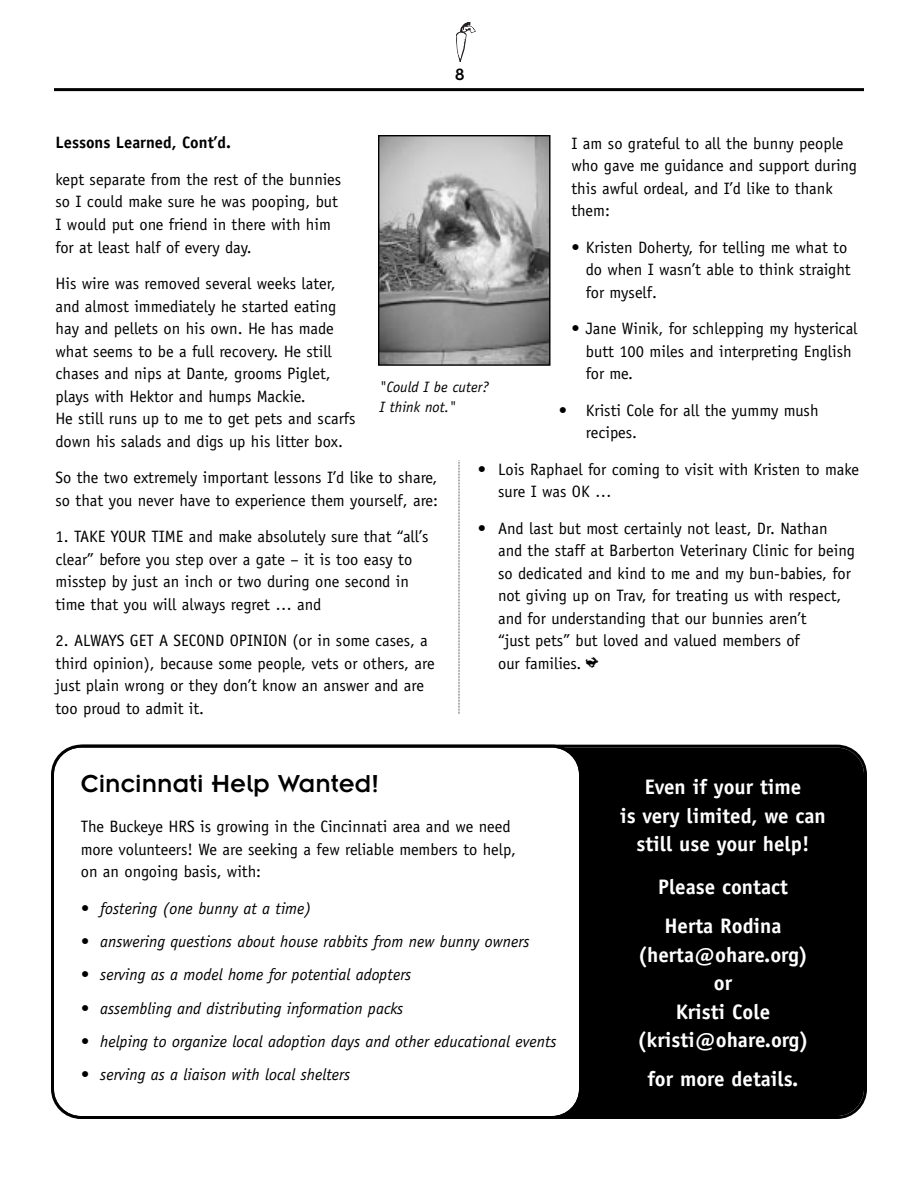
<style>
.page{position:relative;width:918px;height:1188px;background:#fff}
.page>*{position:absolute;margin:0;border:0;box-sizing:border-box;transform-origin:0 0}
.t1{font:27px "Insignia";color:#000}
.t2{font:700 21px/28.5px "Officina Sans";color:#fff;text-align:center}
.t3{font:18px "Insignia";color:#000}
.t4{font:16.5px/22.5px "Officina Sans";color:#000}
.t5{font:italic 16.5px "Officina Sans";color:#000}
.t6{font:700 16.5px "Officina Sans";color:#000}
.t7{font:italic 15px/19.5px "Officina Sans";color:#000}
.s1{font-family:"Zeal";font-size:21px}
</style>
<div class="page">
<svg style="left:456px;top:22px;width:19px;height:40px"></svg>
<hr style="left:54px;top:88px;width:810px;height:3px;background:#000">
<svg style="left:459px;top:460px;width:1px;height:254px"></svg>
<img style="left:380px;top:137px;width:169px;height:227px">
<div style="left:378px;top:135px;width:173px;height:231px;border:1px solid #000"></div>
<div style="left:582px;top:745px;width:285px;height:374px;background:#000"></div>
<svg style="left:51px;top:745px;width:531px;height:374px"></svg>
<p class="t3" style="left:455px;top:69px;width:12px">8</p>
<p class="t6" style="left:56px;top:136px;width:177px">Lessons Learned, Cont’d.</p>
<p class="t4" style="left:55px;top:170px;width:287px">kept separate from the rest of the bunnies so I could make sure he was pooping, but I would put one friend in there with him for at least half of every day.</p>
<p class="t4" style="left:55px;top:274px;width:302px">His wire was removed several weeks later, and almost immediately he started eating hay and pellets on his own. He has made what seems to be a full recovery. He still chases and nips at Dante, grooms Piglet, plays with Hektor and humps Mackie.<br>He still runs up to me to get pets and scarfs down his salads and digs up his litter box.</p>
<p class="t4" style="left:55px;top:468px;width:384px">So the two extremely important lessons I’d like to share, so that you never have to experience them yourself, are:</p>
<p class="t4" style="left:56px;top:527px;width:375px">1. TAKE YOUR TIME and make absolutely sure that “all’s clear” before you step over a gate – it is too easy to misstep by just an inch or two during one second in time that you will always regret … and</p>
<p class="t4" style="left:56px;top:631px;width:381px">2. ALWAYS GET A SECOND OPINION (or in some cases, a third opinion), because some people, vets or others, are just plain wrong or they don’t know an answer and are too proud to admit it.</p>
<p class="t4" style="left:572px;top:133px;width:287px">I am so grateful to all the bunny people who gave me guidance and support during this awful ordeal, and I’d like to thank them:</p>
<p class="t4" style="left:586px;top:237px;width:266px;text-indent:-14px">• Kristen Doherty, for telling me what to do when I wasn’t able to think straight for myself.</p>
<p class="t4" style="left:586px;top:319px;width:273px;text-indent:-14px">• Jane Winik, for schlepping my hysterical butt 100 miles and interpreting English for me.</p>
<p class="t4" style="left:586px;top:400px;width:234px;text-indent:-27px">• Kristi Cole for all the yummy mush recipes.</p>
<p class="t4" style="left:498px;top:459px;width:362px;text-indent:-20px">• Lois Raphael for coming to visit with Kristen to make sure I was OK …</p>
<p class="t4" style="left:498px;top:518px;width:358px;text-indent:-20px">• And last but most certainly not least, Dr. Nathan and the staff at Barberton Veterinary Clinic for being so dedicated and kind to me and my bun-babies, for not giving up on Trav, for treating us with respect, and for understanding that our bunnies aren’t<br>“just pets” but loved and valued members of<br>our families.<span class="s1">÷</span></p>
<p class="t7" style="left:380px;top:379px;width:111px">"Could I be cuter?<br>I think not."</p>
<h1 class="t1" style="left:81px;top:775px;width:300px">Cincinnati Help Wanted!</h1>
<p class="t4" style="left:81px;top:817px;width:437px">The Buckeye HRS is growing in the Cincinnati area and we need more volunteers! We are seeking a few reliable members to help, on an ongoing basis, with:</p>
<p class="t5" style="left:81px;top:902px;width:232px">• fostering (one bunny at a time)</p>
<p class="t5" style="left:81px;top:935px;width:450px">• answering questions about house rabbits from new bunny owners</p>
<p class="t5" style="left:81px;top:968px;width:332px">• serving as a model home for potential adopters</p>
<p class="t5" style="left:81px;top:1002px;width:324px">• assembling and distributing information packs</p>
<p class="t5" style="left:81px;top:1035px;width:477px">• helping to organize local adoption days and other educational events</p>
<p class="t5" style="left:81px;top:1068px;width:271px">• serving as a liaison with local shelters</p>
<p class="t2" style="left:620px;top:775px;width:207px">Even if your time<br>is very limited, we can still use your help!</p>
<p class="t2" style="left:658px;top:869px;width:131px;line-height:39.3px;text-align:left">Please contact<br>Herta Rodina</p>
<p class="t2" style="left:637px;top:942px;width:173px">(herta@ohare.org) or<br>Kristi Cole (kristi@ohare.org)</p>
<p class="t2" style="left:648px;top:1067px;width:152px">for more details.</p>
</div>
